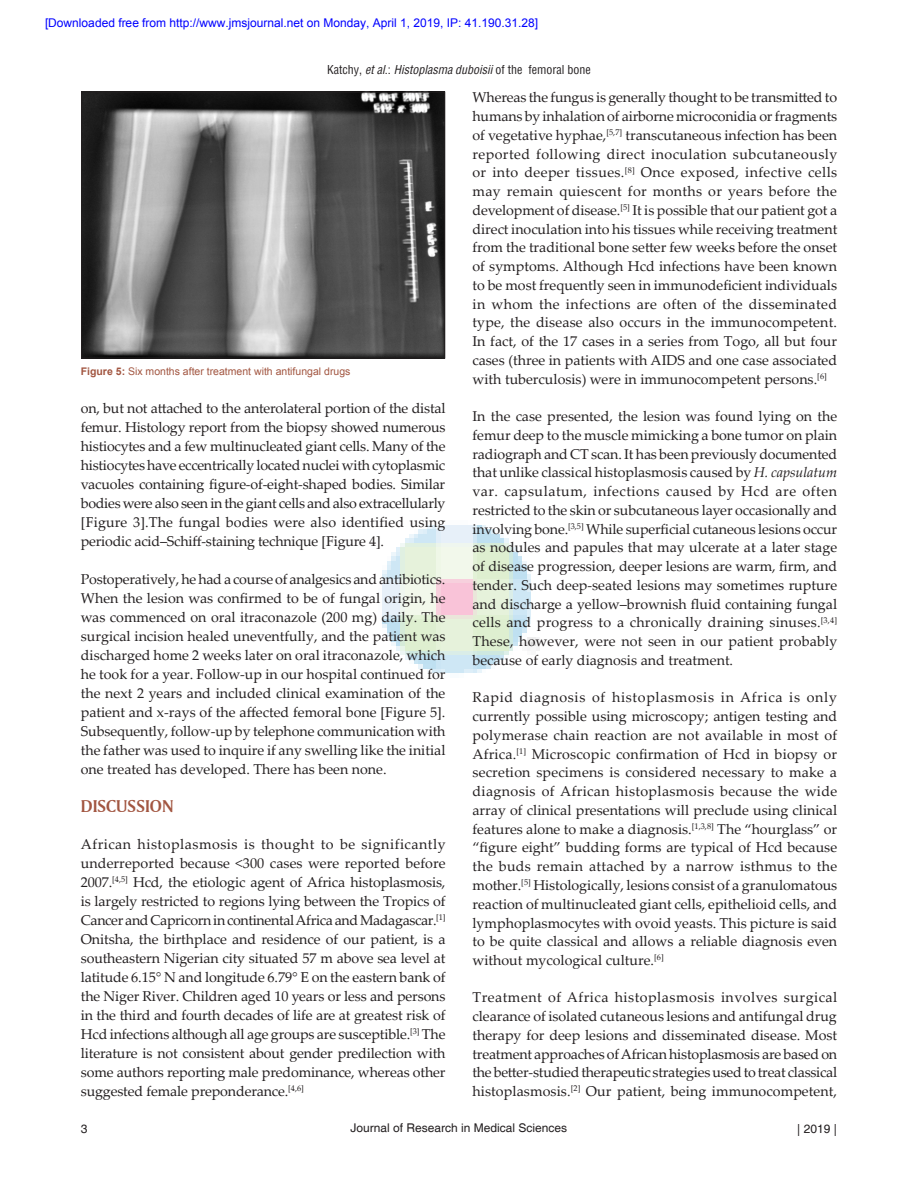
<style>
.page{position:relative;width:918px;height:1188px;background:#fff}
.page>*{position:absolute;margin:0;border:0;box-sizing:border-box;transform-origin:0 0}
.t1{font:18px "Amerigo BT Bold A";color:#a25641}
.t2{font:14.25px/18.8px "Palatino Linotype";color:#231f20;text-align:justify}
.t3{font:12px "Arial";color:#00f}
.t4{font:condensed 12px "Helvetica";color:#231f20}
.t5{font:12px "Helvetica";color:#231f20}
.t6{font:10.5px "Arial";color:#a25641}
.s1{font-style:italic}
.s2{font-weight:700}
</style>
<div class="page">
<img style="left:382px;top:525px;width:158px;height:148px">
<img style="left:83px;top:94px;width:360px;height:262px">
<div style="left:81px;top:92px;width:364px;height:266px;border:1px solid #231f20"></div>
<p class="t3" style="left:45px;top:16px;width:495px">[Downloaded free from http://www.jmsjournal.net on Monday, April 1, 2019, IP: 41.190.31.28]</p>
<p class="t4" style="left:327px;top:62px;width:265px">Katchy, <span class="s1">et al</span>.: <span class="s1">Histoplasma duboisii</span> of the femoral bone</p>
<p class="t6" style="left:81px;top:364px;width:271px"><span class="s2">Figure 5:</span> Six months after treatment with antifungal drugs</p>
<p class="t2" style="left:81px;top:398px;width:366px">on, but not attached to the anterolateral portion of the distal femur. Histology report from the biopsy showed numerous histiocytes and a few multinucleated giant cells. Many of the histiocytes have eccentrically located nuclei with cytoplasmic vacuoles containing figure-of-eight-shaped bodies. Similar bodies were also seen in the giant cells and also extracellularly [Figure 3].The fungal bodies were also identified using periodic acid–Schiff-staining technique [Figure 4].</p>
<p class="t2" style="left:81px;top:569px;width:366px">Postoperatively, he had a course of analgesics and antibiotics.<br>When the lesion was confirmed to be of fungal origin, he was commenced on oral itraconazole (200 mg) daily. The surgical incision healed uneventfully, and the patient was discharged home 2 weeks later on oral itraconazole, which he took for a year. Follow-up in our hospital continued for the next 2 years and included clinical examination of the patient and x-rays of the affected femoral bone [Figure 5].<br>Subsequently, follow‑up by telephone communication with the father was used to inquire if any swelling like the initial one treated has developed. There has been none.</p>
<p class="t1" style="left:81px;top:795px;width:94px">DISCUSSION</p>
<p class="t2" style="left:81px;top:834px;width:366px">African histoplasmosis is thought to be significantly underreported because &lt;300 cases were reported before 2007.<sup>[4,5]</sup> Hcd, the etiologic agent of Africa histoplasmosis, is largely restricted to regions lying between the Tropics of Cancer and Capricorn in continental Africa and Madagascar.<sup>[1] </sup>Onitsha, the birthplace and residence of our patient, is a southeastern Nigerian city situated 57 m above sea level at latitude 6.15° N and longitude 6.79° E on the eastern bank of the Niger River. Children aged 10 years or less and persons in the third and fourth decades of life are at greatest risk of Hcd infections although all age groups are susceptible.<sup>[3]</sup> The literature is not consistent about gender predilection with some authors reporting male predominance, whereas other suggested female preponderance.<sup>[4,6]</sup></p>
<p class="t2" style="left:472px;top:87px;width:366px">Whereas the fungus is generally thought to be transmitted to humans by inhalation of airborne microconidia or fragments of vegetative hyphae,<sup>[5,7]</sup> transcutaneous infection has been reported following direct inoculation subcutaneously or into deeper tissues.<sup>[8]</sup> Once exposed, infective cells may remain quiescent for months or years before the development of disease.<sup>[5]</sup> It is possible that our patient got a direct inoculation into his tissues while receiving treatment from the traditional bone setter few weeks before the onset of symptoms. Although Hcd infections have been known to be most frequently seen in immunodeficient individuals in whom the infections are often of the disseminated type, the disease also occurs in the immunocompetent.<br>In fact, of the 17 cases in a series from Togo, all but four cases (three in patients with AIDS and one case associated with tuberculosis) were in immunocompetent persons.<sup>[6]</sup></p>
<p class="t2" style="left:472px;top:406px;width:366px">In the case presented, the lesion was found lying on the femur deep to the muscle mimicking a bone tumor on plain radiograph and CT scan. It has been previously documented that unlike classical histoplasmosis caused by <span class="s1">H. capsulatum </span>var. capsulatum, infections caused by Hcd are often restricted to the skin or subcutaneous layer occasionally and involving bone.<sup>[3,5]</sup> While superficial cutaneous lesions occur as nodules and papules that may ulcerate at a later stage of disease progression, deeper lesions are warm, firm, and tender. Such deep‑seated lesions may sometimes rupture and discharge a yellow–brownish fluid containing fungal cells and progress to a chronically draining sinuses.<sup>[3,4] </sup>These, however, were not seen in our patient probably because of early diagnosis and treatment.</p>
<p class="t2" style="left:472px;top:688px;width:366px">Rapid diagnosis of histoplasmosis in Africa is only currently possible using microscopy; antigen testing and polymerase chain reaction are not available in most of Africa.<sup>[1]</sup> Microscopic confirmation of Hcd in biopsy or secretion specimens is considered necessary to make a diagnosis of African histoplasmosis because the wide array of clinical presentations will preclude using clinical features alone to make a diagnosis.<sup>[1,3,8]</sup> The “hourglass” or “figure eight” budding forms are typical of Hcd because the buds remain attached by a narrow isthmus to the mother.<sup>[5]</sup> Histologically, lesions consist of a granulomatous reaction of multinucleated giant cells, epithelioid cells, and lymphoplasmocytes with ovoid yeasts. This picture is said to be quite classical and allows a reliable diagnosis even without mycological culture.<sup>[6]</sup></p>
<p class="t2" style="left:472px;top:988px;width:366px">Treatment of Africa histoplasmosis involves surgical clearance of isolated cutaneous lesions and antifungal drug therapy for deep lesions and disseminated disease. Most treatment approaches of African histoplasmosis are based on the better‑studied therapeutic strategies used to treat classical histoplasmosis.<sup>[2]</sup> Our patient, being immunocompetent,</p>
<p class="t5" style="left:81px;top:1122px;width:8px">3</p>
<p class="t5" style="left:351px;top:1121px;width:218px">Journal of Research in Medical Sciences</p>
<p class="t5" style="left:797px;top:1122px;width:41px">| 2019 |</p>
</div>
